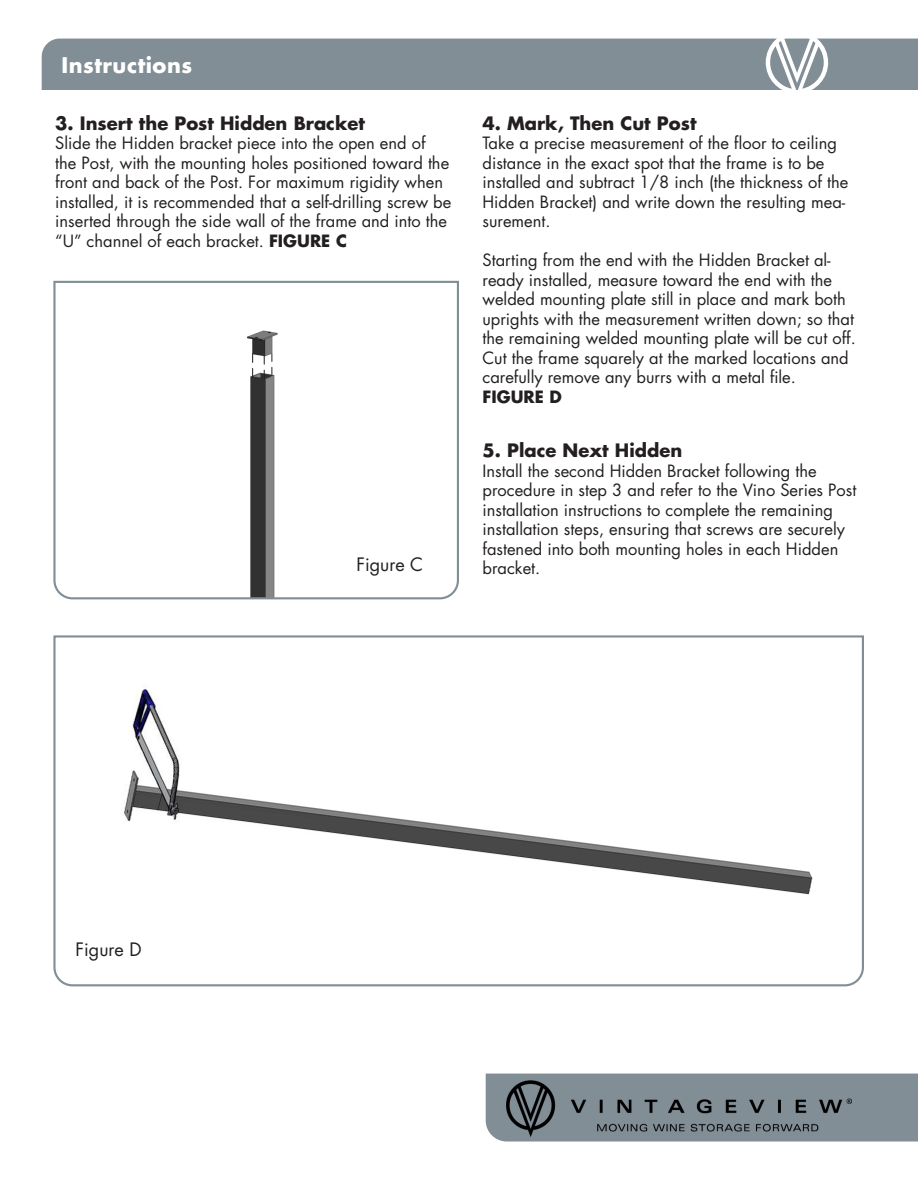
<style>
.page{position:relative;width:918px;height:1188px;background:#fff}
.page>*{position:absolute;margin:0;border:0;box-sizing:border-box;transform-origin:0 0}
.t1{font:700 21px "Futura Std";letter-spacing:.025em;color:#fff}
.t2{font:700 18px "Futura Std";color:#231f20}
.t3{font:18px "Futura Std";color:#231f20}
.t4{font:16.5px/19.5px "Futura Std";color:#231f20}
.t5{font:700 16.5px "Futura Std";color:#231f20}
.s1{font-weight:700}
</style>
<div class="page">
<div style="left:42px;top:39px;width:876px;height:51px;background:#818e96"></div>
<svg style="left:766px;top:38px;width:62px;height:52px"></svg>
<div style="left:486px;top:1074px;width:432px;height:67px;background:#818e96"></div>
<img style="left:507px;top:1080px;width:345px;height:56px">
<svg style="left:53px;top:280px;width:406px;height:320px"></svg>
<svg style="left:53px;top:635px;width:811px;height:352px"></svg>
<p class="t1" style="left:62px;top:51px;width:132px">Instructions</p>
<p class="t2" style="left:55px;top:111px;width:311px">3. Insert the Post Hidden Bracket</p>
<p class="t4" style="left:55px;top:134px;width:398px">Slide the Hidden bracket piece into the open end of<br>the Post, with the mounting holes positioned toward the front and back of the Post. For maximum rigidity when installed, it is recommended that a self-drilling screw be inserted through the side wall of the frame and into the “U” channel of each bracket. <span class="s1">FIGURE C</span></p>
<p class="t2" style="left:482px;top:111px;width:216px">4. Mark, Then Cut Post</p>
<p class="t4" style="left:482px;top:134px;width:367px">Take a precise measurement of the floor to ceiling distance in the exact spot that the frame is to be installed and subtract 1/8 inch (the thickness of the Hidden Bracket) and write down the resulting mea&shy;surement.</p>
<p class="t4" style="left:482px;top:251px;width:375px">Starting from the end with the Hidden Bracket al&shy;ready installed, measure toward the end with the welded mounting plate still in place and mark both uprights with the measurement written down; so that the remaining welded mounting plate will be cut off.<br>Cut the frame squarely at the marked locations and carefully remove any burrs with a metal file.</p>
<p class="t5" style="left:482px;top:386px;width:81px">FIGURE D</p>
<p class="t2" style="left:482px;top:439px;width:201px">5. Place Next Hidden</p>
<p class="t4" style="left:482px;top:461px;width:375px">Install the second Hidden Bracket following the procedure in step 3 and refer to the Vino Series Post installation instructions to complete the remaining installation steps, ensuring that screws are securely fastened into both mounting holes in each Hidden</p>
<p class="t3" style="left:356px;top:553px;width:68px">Figure C</p>
<p class="t4" style="left:482px;top:559px;width:59px">bracket.</p>
<p class="t3" style="left:76px;top:938px;width:68px">Figure D</p>
</div>
